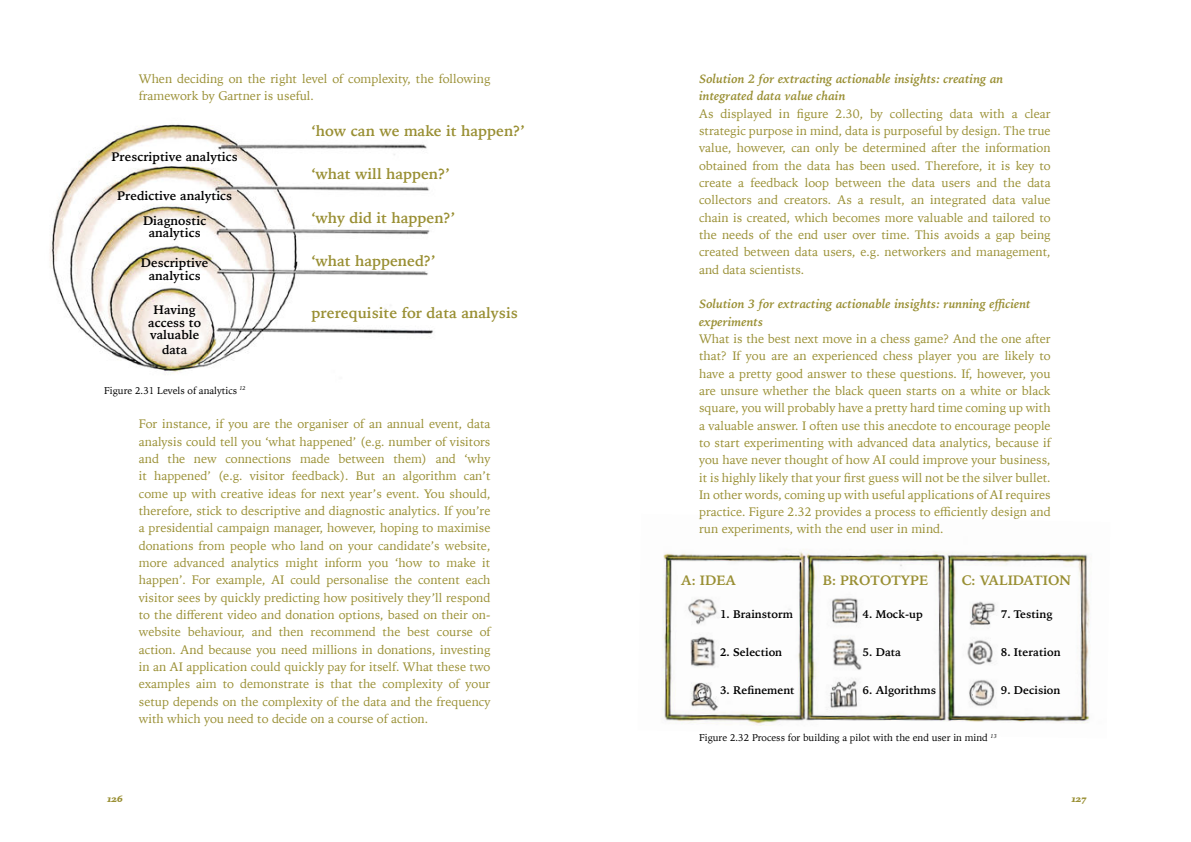
<style>
.page{position:relative;width:1191px;height:842px;background:#fff}
.page>*{position:absolute;margin:0;border:0;box-sizing:border-box;transform-origin:0 0}
.t1{font:700 14.9px "Iowan Old Style";color:#998f33}
.t2{font:700 13.6px "Iowan Old Style";color:#998f33}
.t3{font:12.4px/17.3px "Iowan Old Style";color:#998f33;text-align:justify}
.t4{font:italic 700 12.4px/17.3px "Iowan Old Style";color:#998f33}
.t5{font:700 12.4px/12.4px "Iowan Old Style";color:#000;text-align:center}
.t6{font:700 11.1px "Iowan Old Style";color:#000}
.t7{font:9.9px "Iowan Old Style";color:#000}
.t8{font:italic 900 9.9px "Iowan Old Style";color:#998f33}
</style>
<div class="page">
<img style="left:663px;top:549px;width:427px;height:177px">
<img style="left:50px;top:77px;width:396px;height:297px">
<p class="t3" style="left:139px;top:71px;width:353px">When deciding on the right level of complexity, the following framework by Gartner is useful.</p>
<p class="t5" style="left:112px;top:151px;width:128px">Prescriptive analytics</p>
<p class="t5" style="left:117px;top:185px;width:117px;line-height:24.8px">Predictive analytics<br>Diagnostic</p>
<p class="t5" style="left:149px;top:228px;width:54px">analytics</p>
<p class="t5" style="left:141px;top:258px;width:69px">Descriptive analytics</p>
<p class="t5" style="left:148px;top:305px;width:54px">Having access to valuable</p>
<p class="t5" style="left:162px;top:344px;width:27px">data</p>
<p class="t1" style="left:311px;top:125px;width:215px">‘how can we make it happen?’</p>
<p class="t1" style="left:311px;top:168px;width:140px">‘what will happen?’</p>
<p class="t1" style="left:311px;top:211px;width:145px">‘why did it happen?’</p>
<p class="t1" style="left:311px;top:255px;width:125px">‘what happened?’</p>
<p class="t1" style="left:311px;top:307px;width:208px">prerequisite for data analysis</p>
<p class="t7" style="left:104px;top:386px;width:143px">Figure 2.31 Levels of analytics <sup>12</sup></p>
<p class="t3" style="left:139px;top:416px;width:353px">For instance, if you are the organiser of an annual event, data analysis could tell you ‘what happened’ (e.g. number of visitors and the new connections made between them) and ‘why it happened’ (e.g. visitor feedback). But an algorithm can’t come up with creative ideas for next year’s event. you should, therefore, stick to descriptive and diagnostic analytics. if you’re a presidential campaign manager, however, hoping to maximise donations from people who land on your candidate’s website, more advanced analytics might inform you ‘how to make it happen’. For example, Ai could personalise the content each visitor sees by quickly predicting how positively they’ll respond to the different video and donation options, based on their on&shy;website behaviour, and then recommend the best course of action. And because you need millions in donations, investing in an Ai application could quickly pay for itself. What these two examples aim to demonstrate is that the complexity of your setup depends on the complexity of the data and the frequency with which you need to decide on a course of action.</p>
<p class="t8" style="left:107px;top:792px;width:17px">126</p>
<p class="t4" style="left:699px;top:71px;width:306px">Solution 2 for extracting actionable insights: creating an integrated data value chain</p>
<p class="t3" style="left:699px;top:104px;width:353px">As displayed in figure 2.30, by collecting data with a clear strategic purpose in mind, data is purposeful by design. The true value, however, can only be determined after the information obtained from the data has been used. Therefore, it is key to create a feedback loop between the data users and the data collectors and creators. As a result, an integrated data value chain is created, which becomes more valuable and tailored to the needs of the end user over time. This avoids a gap being created between data users, e.g. networkers and management, and data scientists.</p>
<p class="t4" style="left:699px;top:295px;width:333px">Solution 3 for extracting actionable insights: running efficient experiments</p>
<p class="t3" style="left:699px;top:331px;width:353px">What is the best next move in a chess game? And the one after that? if you are an experienced chess player you are likely to have a pretty good answer to these questions. if, however, you are unsure whether the black queen starts on a white or black square, you will probably have a pretty hard time coming up with a valuable answer. i often use this anecdote to encourage people to start experimenting with advanced data analytics, because if you have never thought of how Ai could improve your business, it is highly likely that your first guess will not be the silver bullet. in other words, coming up with useful applications of Ai requires practice. Figure 2.32 provides a process to efficiently design and run experiments, with the end user in mind.</p>
<p class="t2" style="left:681px;top:575px;width:56px">A: IDEA</p>
<p class="t2" style="left:822px;top:575px;width:107px">B: PROTOTYPE</p>
<p class="t2" style="left:961px;top:575px;width:111px">C: VALIDATION</p>
<p class="t6" style="left:1000px;top:609px;width:53px">7. Testing</p>
<p class="t6" style="left:1000px;top:647px;width:61px">8. Iteration</p>
<p class="t6" style="left:1000px;top:686px;width:61px">9. Decision</p>
<p class="t6" style="left:862px;top:609px;width:62px">4. Mock-up</p>
<p class="t6" style="left:862px;top:647px;width:40px">5. Data</p>
<p class="t6" style="left:862px;top:686px;width:75px">6. Algorithms</p>
<p class="t6" style="left:720px;top:609px;width:75px">1. Brainstorm</p>
<p class="t6" style="left:720px;top:647px;width:64px">2. Selection</p>
<p class="t6" style="left:720px;top:680px;width:76px">3. Refinement</p>
<p class="t7" style="left:699px;top:734px;width:299px">Figure 2.32 Process for building a pilot with the end user in mind <sup>13</sup></p>
<p class="t8" style="left:1071px;top:792px;width:16px">127</p>
</div>
